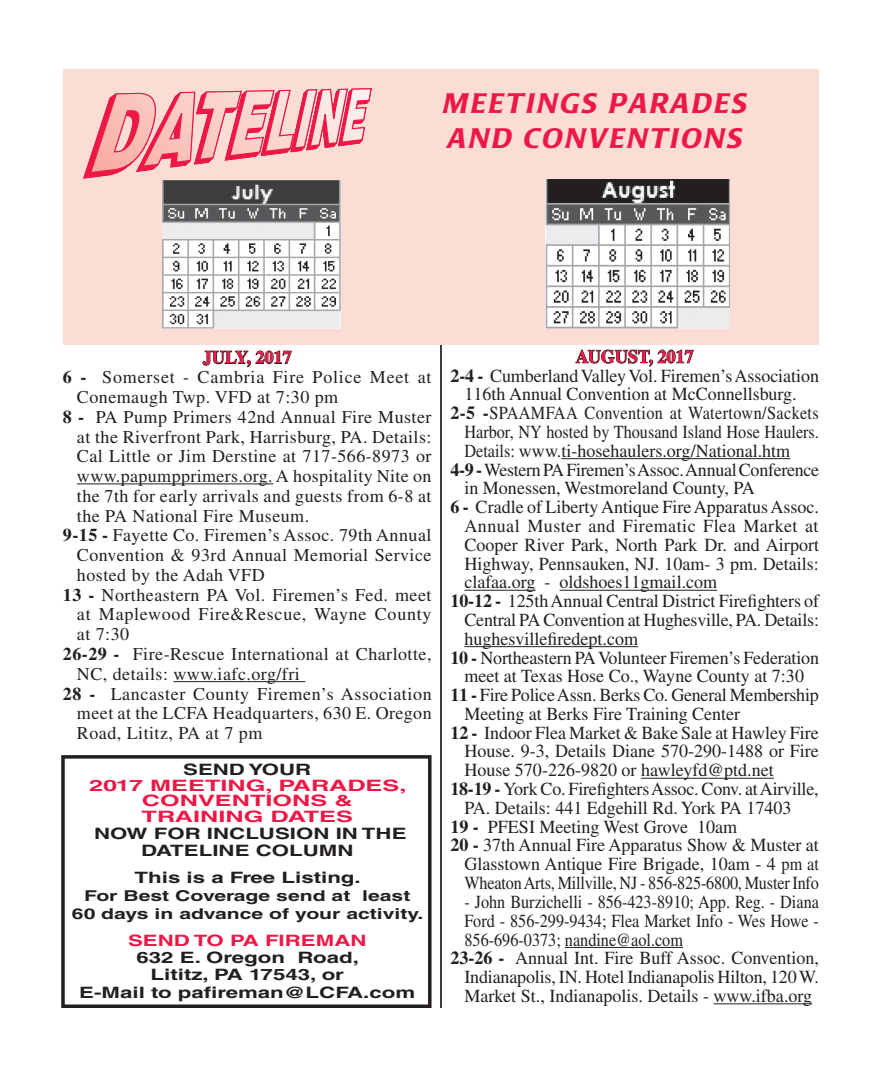
<style>
.page{position:relative;width:882px;height:1071px;background:#fff}
.page>*{position:absolute;margin:0;border:0;box-sizing:border-box;transform-origin:0 0}
.t1{font:italic 500 28px/35px "Poppl Laudatio";letter-spacing:.09em;color:#ed1846}
.t2{font:18.38px "Times LT Std";color:#231f20}
.t3{font:18.38px "Times LT Std";color:#231f20;scale:.88 1}
.t4{font:18.38px "Times LT Std";letter-spacing:-.02em;color:#231f20}
.t5{font:18.38px "Times LT Std";letter-spacing:.025em;color:#231f20;scale:.88 1}
.t6{font:18.38px "Times LT Std";letter-spacing:.025em;color:#231f20}
.t7{font:700 18.38px "Times LT Std";color:#ed1846}
.t8{font:18.03px "Times LT Std";letter-spacing:.025em;color:#231f20}
.t9{font:18.03px "Times LT Std";letter-spacing:.045em;color:#231f20}
.t10{font:700 18.03px "Times LT Std";color:#ed1846}
.t11{font:700 15.75px/17.3px "Helvetica LT Std";color:#231f20;text-align:center;scale:1.42 1}
.t12{font:700 15.75px/15.6px "Helvetica LT Std";color:#ed1846;text-align:center;scale:1.61 1}
.t13{font:700 15.75px "Helvetica LT Std";color:#ed1846;scale:1.42 1}
.t14{font:700 14.88px/17.7px "Helvetica LT Std";color:#231f20;text-align:center;scale:1.42 1}
.s1{font-weight:700}
</style>
<div class="page">
<hr style="left:440px;top:203px;width:2px;height:805px;background:#231f20">
<div style="left:63px;top:69px;width:756px;height:276px;background:#fcddd6"></div>
<svg style="left:83px;top:88px;width:289px;height:91px"></svg>
<hr style="left:77px;top:483px;width:196px;height:1px;background:#231f20">
<hr style="left:173px;top:681px;width:132px;height:1px;background:#231f20">
<svg style="left:202px;top:350px;width:90px;height:18px"></svg>
<hr style="left:561px;top:458px;width:229px;height:1px;background:#231f20">
<hr style="left:464px;top:590px;width:72px;height:1px;background:#231f20">
<hr style="left:560px;top:590px;width:157px;height:1px;background:#231f20">
<hr style="left:464px;top:646px;width:174px;height:1px;background:#231f20">
<hr style="left:641px;top:778px;width:133px;height:1px;background:#231f20">
<hr style="left:565px;top:947px;width:118px;height:1px;background:#231f20">
<hr style="left:714px;top:1003px;width:98px;height:1px;background:#231f20">
<svg style="left:575px;top:349px;width:119px;height:18px"></svg>
<img style="left:163px;top:181px;width:177px;height:147px">
<img style="left:546px;top:180px;width:184px;height:148px">
<div style="left:61px;top:755px;width:371px;height:253px;border:4px solid #231f20"></div>
<h1 class="t1" style="left:443px;top:87px;width:305px">MEETINGS PARADES<br>AND</h1>
<h1 class="t1" style="left:523px;top:122px;width:220px">CONVENTIONS</h1>
<p class="t10" style="left:203px;top:347px;width:90px">JULY, 2017</p>
<p class="t9" style="left:63px;top:367px;width:370px"><span class="s1">6 -</span> Somerset - Cambria Fire Police Meet at</p>
<p class="t8" style="left:77px;top:387px;width:263px">Conemaugh Twp. VFD at 7:30 pm</p>
<p class="t8" style="left:63px;top:407px;width:370px"><span class="s1">8 -</span> PA Pump Primers 42nd Annual Fire Muster</p>
<p class="t8" style="left:77px;top:426px;width:356px">at the Riverfront Park, Harrisburg, PA. Details:</p>
<p class="t8" style="left:77px;top:446px;width:356px">Cal Little or Jim Derstine at 717-566-8973 or</p>
<p class="t8" style="left:77px;top:466px;width:356px">www.papumpprimers.org. A hospitality Nite on</p>
<p class="t8" style="left:77px;top:486px;width:356px">the 7th for early arrivals and guests from 6-8 at</p>
<p class="t8" style="left:77px;top:505px;width:234px">the PA National Fire Museum.</p>
<p class="t8" style="left:63px;top:525px;width:370px"><span class="s1">9-15 -</span> Fayette Co. Firemen’s Assoc. 79th Annual</p>
<p class="t8" style="left:77px;top:545px;width:356px">Convention &amp; 93rd Annual Memorial Service</p>
<p class="t8" style="left:77px;top:565px;width:189px">hosted by the Adah VFD</p>
<p class="t8" style="left:63px;top:585px;width:370px"><span class="s1">13 -</span> Northeastern PA Vol. Firemen’s Fed. meet</p>
<p class="t8" style="left:77px;top:604px;width:356px">at Maplewood Fire&amp;Rescue, Wayne County</p>
<p class="t8" style="left:77px;top:624px;width:54px">at 7:30</p>
<p class="t8" style="left:63px;top:644px;width:370px"><span class="s1">26-29 -</span> Fire-Rescue International at Charlotte,</p>
<p class="t8" style="left:77px;top:664px;width:224px">NC, details: www.iafc.org/fri</p>
<p class="t8" style="left:63px;top:683px;width:370px"><span class="s1">28 -</span> Lancaster County Firemen’s Association</p>
<p class="t8" style="left:77px;top:703px;width:356px">meet at the LCFA Headquarters, 630 E. Oregon</p>
<p class="t8" style="left:77px;top:723px;width:187px">Road, Lititz, PA at 7 pm</p>
<p class="t11" style="left:183px;top:761px;width:92px">SEND YOUR</p>
<p class="t12" style="left:89px;top:777px;width:199px">2017 MEETING, PARADES,<br>CONVENTIONS &amp;<br>TRAINING DATES</p>
<p class="t11" style="left:94px;top:825px;width:221px">NOW FOR INCLUSION IN THE<br>DATELINE COLUMN</p>
<p class="t11" style="left:135px;top:869px;width:161px">This is a Free Listing.</p>
<p class="t14" style="left:72px;top:887px;width:249px">For Best Coverage send at least<br>60 days in advance of your activity.</p>
<p class="t13" style="left:128px;top:931px;width:169px">SEND TO PA FIREMAN</p>
<p class="t11" style="left:79px;top:949px;width:238px">632 E. Oregon Road,<br>Lititz, PA 17543, or<br>E-Mail to pafireman@LCFA.com</p>
<p class="t7" style="left:576px;top:346px;width:119px">AUGUST, 2017</p>
<p class="t2" style="left:450px;top:365px;width:370px"><span class="s1">2-4 -</span> Cumberland Valley Vol. Firemen’s Association</p>
<p class="t2" style="left:464px;top:384px;width:334px">116th Annual Convention at McConnellsburg.</p>
<p class="t5" style="left:450px;top:403px;width:420px"><span class="s1">2-5 -</span>SPAAMFAA Convention at Watertown/Sackets</p>
<p class="t3" style="left:464px;top:421px;width:404px">Harbor, NY hosted by Thousand Island Hose Haulers.</p>
<p class="t3" style="left:464px;top:440px;width:372px">Details: www.ti-hosehaulers.org/National.htm</p>
<p class="t4" style="left:450px;top:459px;width:370px"><span class="s1">4-9 -</span> Western PA Firemen’s Assoc. Annual Conference</p>
<p class="t2" style="left:464px;top:478px;width:292px">in Monessen, Westmoreland County, PA</p>
<p class="t2" style="left:450px;top:497px;width:370px"><span class="s1">6 -</span> Cradle of Liberty Antique Fire Apparatus Assoc.</p>
<p class="t6" style="left:464px;top:515px;width:356px">Annual Muster and Firematic Flea Market at</p>
<p class="t2" style="left:464px;top:534px;width:356px">Cooper River Park, North Park Dr. and Airport</p>
<p class="t2" style="left:464px;top:553px;width:356px">Highway, Pennsauken, NJ. 10am- 3 pm. Details:</p>
<p class="t2" style="left:464px;top:572px;width:254px">clafaa.org - oldshoes11gmail.com</p>
<p class="t2" style="left:450px;top:591px;width:370px"><span class="s1">10-12 -</span> 125th Annual Central District Firefighters of</p>
<p class="t2" style="left:464px;top:609px;width:356px">Central PA Convention at Hughesville, PA. Details:</p>
<p class="t2" style="left:464px;top:628px;width:175px">hughesvillefiredept.com</p>
<p class="t2" style="left:450px;top:647px;width:370px"><span class="s1">10 -</span> Northeastern PA Volunteer Firemen’s Federation</p>
<p class="t2" style="left:464px;top:666px;width:341px">meet at Texas Hose Co., Wayne County at 7:30</p>
<p class="t2" style="left:450px;top:685px;width:370px"><span class="s1">11 -</span> Fire Police Assn. Berks Co. General Membership</p>
<p class="t2" style="left:464px;top:703px;width:277px">Meeting at Berks Fire Training Center</p>
<p class="t2" style="left:450px;top:722px;width:370px"><span class="s1">12 -</span> Indoor Flea Market &amp; Bake Sale at Hawley Fire</p>
<p class="t2" style="left:464px;top:741px;width:356px">House. 9-3, Details Diane 570-290-1488 or Fire</p>
<p class="t2" style="left:464px;top:760px;width:311px">House 570-226-9820 or hawleyfd@ptd.net</p>
<p class="t2" style="left:450px;top:779px;width:370px"><span class="s1">18-19 -</span> York Co. Firefighters Assoc. Conv. at Airville,</p>
<p class="t2" style="left:464px;top:797px;width:329px">PA. Details: 441 Edgehill Rd. York PA 17403</p>
<p class="t2" style="left:450px;top:816px;width:288px"><span class="s1">19 -</span> PFESI Meeting West Grove 10am</p>
<p class="t2" style="left:450px;top:835px;width:370px"><span class="s1">20 -</span> 37th Annual Fire Apparatus Show &amp; Muster at</p>
<p class="t2" style="left:464px;top:854px;width:356px">Glasstown Antique Fire Brigade, 10am - 4 pm at</p>
<p class="t3" style="left:464px;top:873px;width:404px">Wheaton Arts, Millville, NJ - 856-825-6800, Muster Info</p>
<p class="t3" style="left:464px;top:891px;width:404px">- John Burzichelli - 856-423-8910; App. Reg. - Diana</p>
<p class="t3" style="left:464px;top:910px;width:404px">Ford - 856-299-9434; Flea Market Info - Wes Howe -</p>
<p class="t3" style="left:464px;top:929px;width:250px">856-696-0373; nandine@aol.com</p>
<p class="t2" style="left:450px;top:948px;width:370px"><span class="s1">23-26 -</span> Annual Int. Fire Buff Assoc. Convention,</p>
<p class="t2" style="left:464px;top:967px;width:356px">Indianapolis, IN. Hotel Indianapolis Hilton, 120 W.</p>
<p class="t2" style="left:464px;top:985px;width:349px">Market St., Indianapolis. Details - www.ifba.org</p>
</div>
